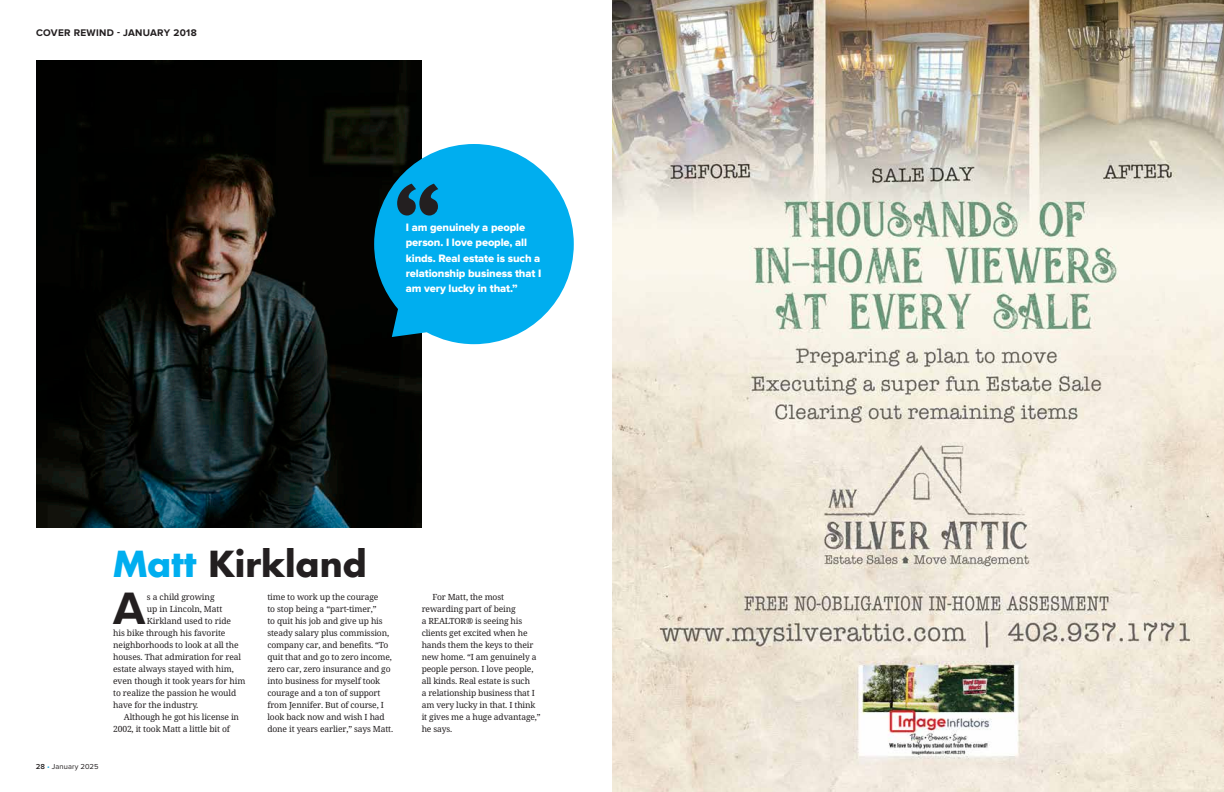
<style>
.page{position:relative;width:1224px;height:792px;background:#fff}
.page>*{position:absolute;margin:0;border:0;box-sizing:border-box;transform-origin:0 0}
.t1{font:700 47.1px "Proxima Nova";color:#231f20}
.t2{font:700 34.9px "Futura Std";color:#231f20}
.t3{font:11.1px/15.1px "Proxima Nova Extrabld";letter-spacing:-.01em;color:#fff}
.t4{font:700 10px "Proxima Nova";letter-spacing:.03em;color:#231f20}
.t5{font:8.5px/12px "Avrile Serif";letter-spacing:-.015em;color:#231f20}
.t6{font:7.5px "Proxima Nova";letter-spacing:.015em;color:#231f20}
.s1{font-weight:600}
.s2{color:#19a8e0}
.s3{color:#00aeef}
</style>
<div class="page">
<img style="left:612px;top:0;width:612px;height:792px">
<img style="left:36px;top:60px;width:386px;height:468px">
<svg style="left:374px;top:144px;width:200px;height:200px;background:#20a9dc"></svg>
<svg style="left:397px;top:184px;width:41px;height:32px"></svg>
<p class="t4" style="left:36px;top:28px;width:162px">COVER REWIND - JANUARY 2018</p>
<h3 class="t3" style="left:406px;top:221px;width:137px">I am genuinely a people person. I love people, all kinds. Real estate is such a relationship business that I am very lucky in that.”</h3>
<p class="t6" style="left:36px;top:762px;width:64px"><span class="s1">28</span> <span class="s2">•</span> January 2025</p>
<h2 class="t2" style="left:113px;top:541px;width:255px"><span class="s3">Matt</span> Kirkland</h2>
<h1 class="t1" style="left:113px;top:587px;width:34px">A</h1>
<p class="t5" style="left:147px;top:591px;width:69px">s a child growing</p>
<p class="t5" style="left:267px;top:591px;width:127px">time to work up the courage<br>to stop being a “part-timer,”<br>to quit his job and give up his steady salary plus commission, company car, and benefits. “To quit that and go to zero income, zero car, zero insurance and go into business for myself took courage and a ton of support from Jennifer. But of course, I look back now and wish I had done it years earlier,” says Matt.</p>
<p class="t5" style="left:147px;top:603px;width:77px">up in Lincoln, Matt</p>
<p class="t5" style="left:147px;top:615px;width:86px">Kirkland used to ride</p>
<p class="t5" style="left:113px;top:627px;width:114px">his bike through his favorite</p>
<p class="t5" style="left:113px;top:639px;width:127px">neighborhoods to look at all the</p>
<p class="t5" style="left:113px;top:651px;width:130px">houses. That admiration for real</p>
<p class="t5" style="left:113px;top:663px;width:122px">estate always stayed with him,</p>
<p class="t5" style="left:113px;top:675px;width:134px">even though it took years for him</p>
<p class="t5" style="left:113px;top:687px;width:125px">to realize the passion he would</p>
<p class="t5" style="left:113px;top:699px;width:87px">have for the industry.</p>
<p class="t5" style="left:124px;top:711px;width:117px">Although he got his license in</p>
<p class="t5" style="left:113px;top:723px;width:118px">2002, it took Matt a little bit of</p>
<p class="t5" style="left:422px;top:591px;width:120px;text-indent:11px">For Matt, the most rewarding part of being<br>a REALTOR® is seeing his clients get excited when he hands them the keys to their new home. “I am genuinely a people person. I love people, all kinds. Real estate is such<br>a relationship business that I am very lucky in that. I think it gives me a huge advantage,” he says.</p>
</div>
